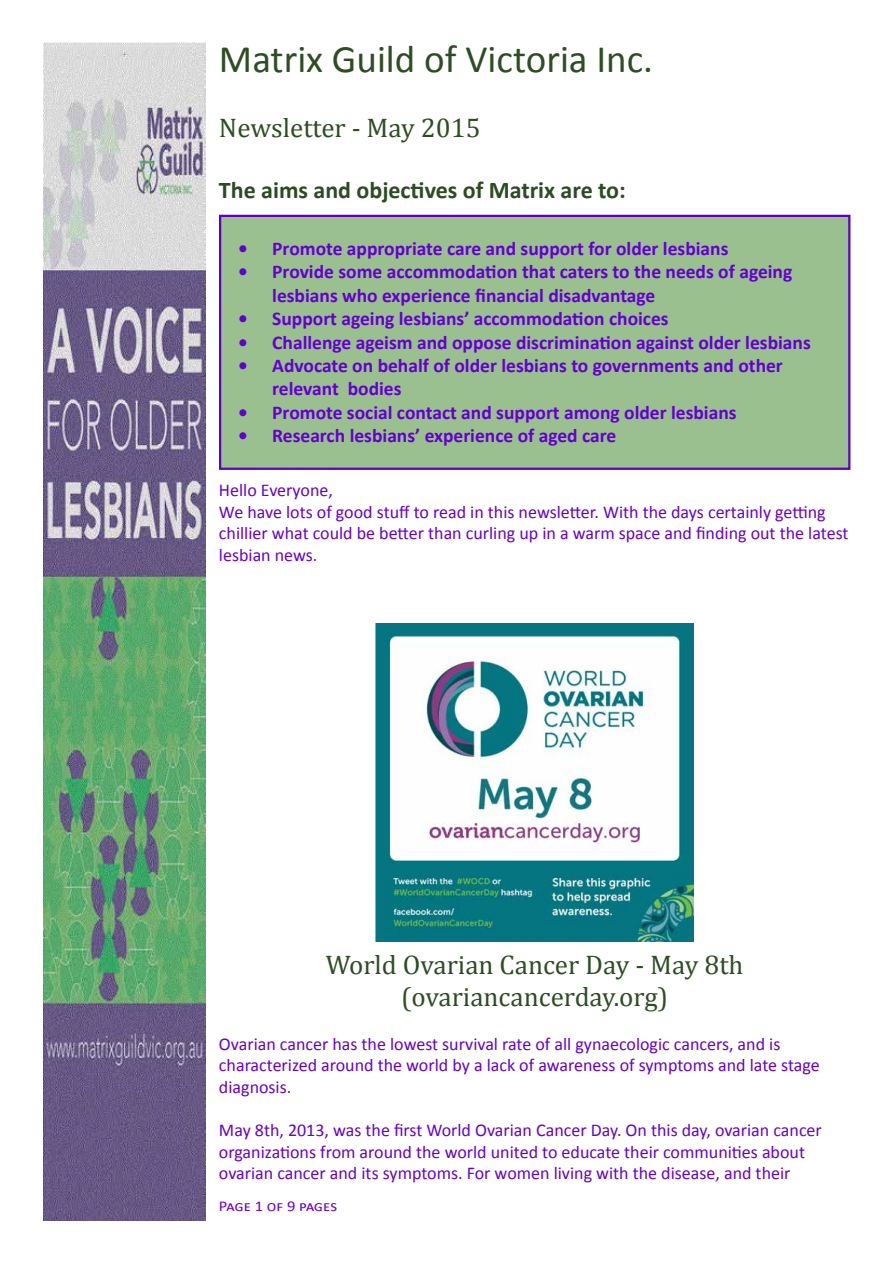
<style>
.page{position:relative;width:893px;height:1263px;background:#fff}
.page>*{position:absolute;margin:0;border:0;box-sizing:border-box;transform-origin:0 0}
.t1{font:39px "Calibri";color:#2d4d23}
.t2{font:27px/32.4px "Cambria";color:#2d4d23;text-align:center}
.t3{font:700 24px "Calibri";color:#2b4c22}
.t4{font:700 19.5px/23.4px "Calibri";color:#6400cf}
.t5{font:18px/21.6px "Calibri";color:#6500cf}
.t6{font:15px "Calibri";letter-spacing:-.01em;color:#6500cf;scale:1.1 1}
</style>
<div class="page">
<img style="left:44px;top:43px;width:162px;height:1177px">
<div style="left:220px;top:216px;width:629px;height:253px;background:#9bc08f"></div>
<div style="left:219px;top:215px;width:631px;height:255px;border:2px solid #5f00c1"></div>
<img style="left:376px;top:623px;width:318px;height:318px">
<h1 class="t1" style="left:219px;top:34px;width:436px">Matrix Guild of Victoria Inc.</h1>
<h2 class="t2" style="left:219px;top:111px;width:263px">Newsletter - May 2015</h2>
<h3 class="t3" style="left:219px;top:174px;width:408px">The aims and objectives of Matrix are to:</h3>
<p class="t4" style="left:238px;top:237px;width:492px">• Promote appropriate care and support for older lesbians</p>
<p class="t4" style="left:272px;top:260px;width:522px;text-indent:-34px">• Provide some accommodation that caters to the needs of ageing lesbians who experience financial disadvantage</p>
<p class="t4" style="left:238px;top:307px;width:432px">• Support ageing lesbians’ accommodation choices</p>
<p class="t4" style="left:238px;top:330px;width:574px">• Challenge ageism and oppose discrimination against older lesbians</p>
<p class="t4" style="left:272px;top:354px;width:512px;text-indent:-34px">• Advocate on behalf of older lesbians to governments and other relevant bodies</p>
<p class="t4" style="left:238px;top:401px;width:500px">• Promote social contact and support among older lesbians</p>
<p class="t4" style="left:238px;top:424px;width:380px">• Research lesbians’ experience of aged care</p>
<p class="t5" style="left:219px;top:479px;width:631px">Hello Everyone,<br>We have lots of good stuff to read in this newsletter. With the days certainly getting chillier what could be better than curling up in a warm space and finding out the latest lesbian news.</p>
<h2 class="t2" style="left:326px;top:948px;width:419px">World Ovarian Cancer Day - May 8th (ovariancancerday.org)</h2>
<p class="t5" style="left:219px;top:1033px;width:602px">Ovarian cancer has the lowest survival rate of all gynaecologic cancers, and is characterized around the world by a lack of awareness of symptoms and late stage diagnosis.</p>
<p class="t5" style="left:219px;top:1119px;width:604px">May 8th, 2013, was the first World Ovarian Cancer Day. On this day, ovarian cancer organizations from around the world united to educate their communities about ovarian cancer and its symptoms. For women living with the disease, and their</p>
<p class="t6" style="left:219px;top:1197px;width:109px">Page 1 of 9 pages</p>
</div>
